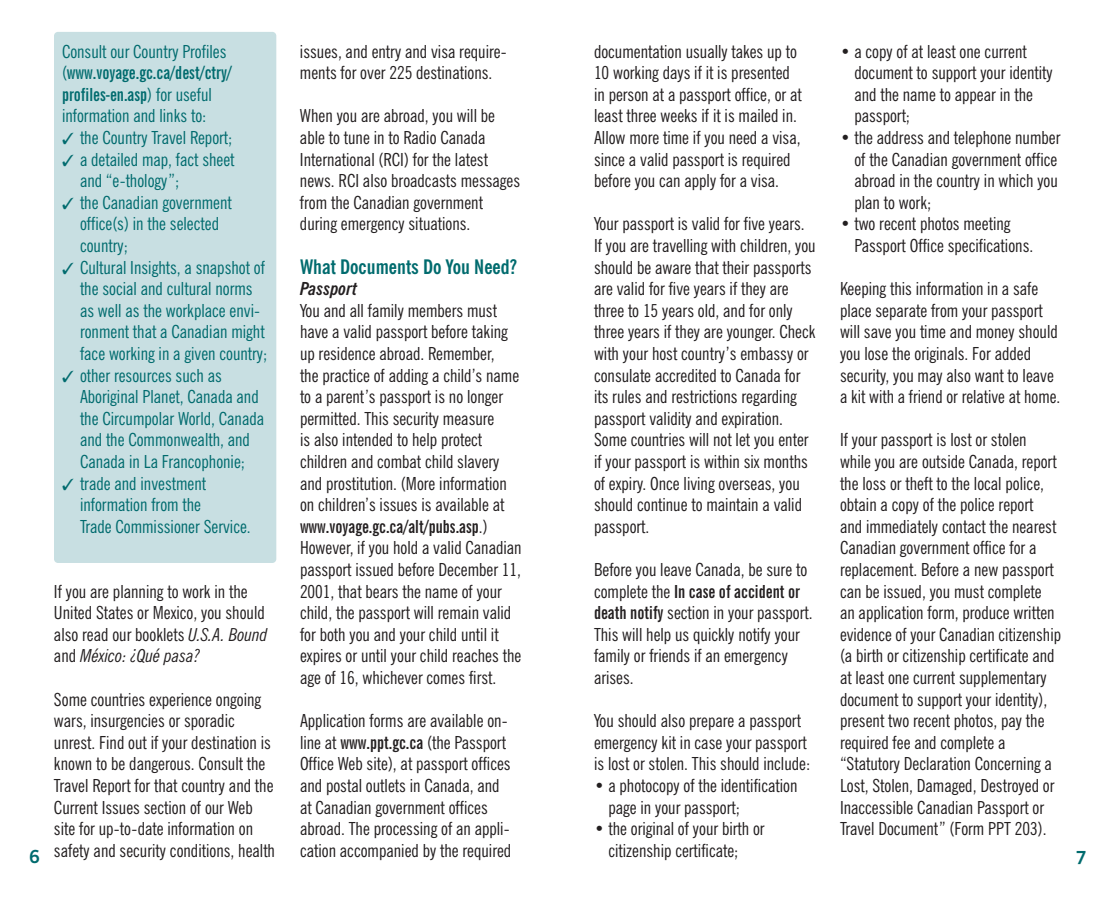
<style>
.page{position:relative;width:1116px;height:900px;background:#fff}
.page>*{position:absolute;margin:0;border:0;box-sizing:border-box;transform-origin:0 0}
.t1{font:700 condensed 20px "News Gothic BT";color:#006b6e}
.t2{font:condensed 18px/21.6px "News Gothic BT";color:#231f20}
.t3{font:condensed 18px/21.6px "News Gothic BT";color:#006b6e}
.t4{font:italic 700 condensed 18px "News Gothic BT";color:#231f20}
.t5{font:700 18px "News Gothic BT";color:#006b6e}
.s1{font-weight:700;font-stretch:extra-condensed}
.s2{font-style:italic}
</style>
<div class="page">
<div style="left:54px;top:32px;width:222px;height:531px;background:#c8dfe2;border-radius:4px"></div>
<p class="t3" style="left:62px;top:42px;width:171px">Consult our Country Profiles (<span class="s1">www.voyage.gc.ca/dest/ctry/ profiles-en.asp</span>) for useful information and links to:</p>
<p class="t3" style="left:62px;top:128px;width:172px">✓ the Country Travel Report;</p>
<p class="t3" style="left:80px;top:150px;width:156px;text-indent:-18px">✓ a detailed map, fact sheet and “e-thology”;</p>
<p class="t3" style="left:80px;top:193px;width:153px;text-indent:-18px">✓ the Canadian government office(s) in the selected country;</p>
<p class="t3" style="left:80px;top:258px;width:189px;text-indent:-18px">✓ Cultural Insights, a snapshot of the social and cultural norms as well as the workplace envi&shy;ronment that a Canadian might face working in a given country;</p>
<p class="t3" style="left:80px;top:366px;width:186px;text-indent:-18px">✓ other resources such as<br>Aboriginal Planet, Canada and the Circumpolar World, Canada and the Commonwealth, and<br>Canada in La Francophonie;</p>
<p class="t3" style="left:80px;top:474px;width:172px;text-indent:-18px">✓ trade and investment information from the<br>Trade Commissioner Service.</p>
<p class="t5" style="left:29px;top:850px;width:12px">6</p>
<p class="t2" style="left:54px;top:582px;width:215px">If you are planning to work in the<br>United States or Mexico, you should also read our booklets <span class="s2">U.S.A. Bound </span>and <span class="s2">México: ¿Qué pasa?</span></p>
<p class="t2" style="left:54px;top:690px;width:223px">Some countries experience ongoing wars, insurgencies or sporadic unrest. Find out if your destination is known to be dangerous. Consult the Travel Report for that country and the Current Issues section of our Web site for up-to-date information on safety and security conditions, health</p>
<p class="t2" style="left:300px;top:42px;width:208px">issues, and entry and visa require&shy;ments for over 225 destinations.</p>
<p class="t2" style="left:300px;top:107px;width:222px">When you are abroad, you will be able to tune in to Radio Canada<br>International (RCI) for the latest news. RCI also broadcasts messages from the Canadian government during emergency situations.</p>
<p class="t1" style="left:300px;top:259px;width:218px">What Documents Do You Need?</p>
<p class="t4" style="left:300px;top:282px;width:59px">Passport</p>
<p class="t2" style="left:300px;top:301px;width:223px">You and all family members must have a valid passport before taking up residence abroad. Remember,<br>the practice of adding a child’s name to a parent’s passport is no longer permitted. This security measure<br>is also intended to help protect children and combat child slavery and prostitution. (More information on children’s issues is available at <span class="s1">www.voyage.gc.ca/alt/pubs.asp</span>.)<br>However, if you hold a valid Canadian passport issued before December 11, 2001, that bears the name of your child, the passport will remain valid for both you and your child until it expires or until your child reaches the age of 16, whichever comes first.</p>
<p class="t2" style="left:300px;top:712px;width:213px">Application forms are available on&shy;line at <span class="s1">www.ppt.gc.ca</span> (the Passport Office Web site), at passport offices and postal outlets in Canada, and at Canadian government offices abroad. The processing of an appli&shy;cation accompanied by the required</p>
<p class="t2" style="left:594px;top:42px;width:209px">documentation usually takes up to 10 working days if it is presented in person at a passport office, or at least three weeks if it is mailed in.<br>Allow more time if you need a visa, since a valid passport is required before you can apply for a visa.</p>
<p class="t2" style="left:594px;top:215px;width:223px">Your passport is valid for five years.<br>If you are travelling with children, you should be aware that their passports are valid for five years if they are three to 15 years old, and for only three years if they are younger. Check with your host country’s embassy or consulate accredited to Canada for its rules and restrictions regarding passport validity and expiration.<br>Some countries will not let you enter if your passport is within six months of expiry. Once living overseas, you should continue to maintain a valid passport.</p>
<p class="t2" style="left:594px;top:560px;width:220px">Before you leave Canada, be sure to complete the <span class="s1">In case of accident or death notify</span> section in your passport.<br>This will help us quickly notify your family or friends if an emergency arises.</p>
<p class="t2" style="left:594px;top:712px;width:218px">You should also prepare a passport emergency kit in case your passport is lost or stolen. This should include:</p>
<p class="t2" style="left:608px;top:776px;width:191px;text-indent:-14px">• a photocopy of the identification page in your passport;</p>
<p class="t2" style="left:608px;top:820px;width:158px;text-indent:-14px">• the original of your birth or citizenship certificate;</p>
<p class="t2" style="left:854px;top:42px;width:200px;text-indent:-14px">• a copy of at least one current document to support your identity and the name to appear in the passport;</p>
<p class="t2" style="left:854px;top:128px;width:208px;text-indent:-14px">• the address and telephone number of the Canadian government office abroad in the country in which you plan to work;</p>
<p class="t2" style="left:854px;top:215px;width:180px;text-indent:-14px">• two recent photos meeting<br>Passport Office specifications.</p>
<p class="t2" style="left:840px;top:280px;width:222px">Keeping this information in a safe place separate from your passport will save you time and money should you lose the originals. For added security, you may also want to leave a kit with a friend or relative at home.</p>
<p class="t2" style="left:840px;top:431px;width:223px">If your passport is lost or stolen while you are outside Canada, report the loss or theft to the local police, obtain a copy of the police report<br>and immediately contact the nearest Canadian government office for a replacement. Before a new passport can be issued, you must complete<br>an application form, produce written evidence of your Canadian citizenship (a birth or citizenship certificate and at least one current supplementary document to support your identity), present two recent photos, pay the required fee and complete a “Statutory Declaration Concerning a Lost, Stolen, Damaged, Destroyed or Inaccessible Canadian Passport or Travel Document” (Form PPT 203).</p>
<p class="t5" style="left:1076px;top:851px;width:12px">7</p>
</div>
